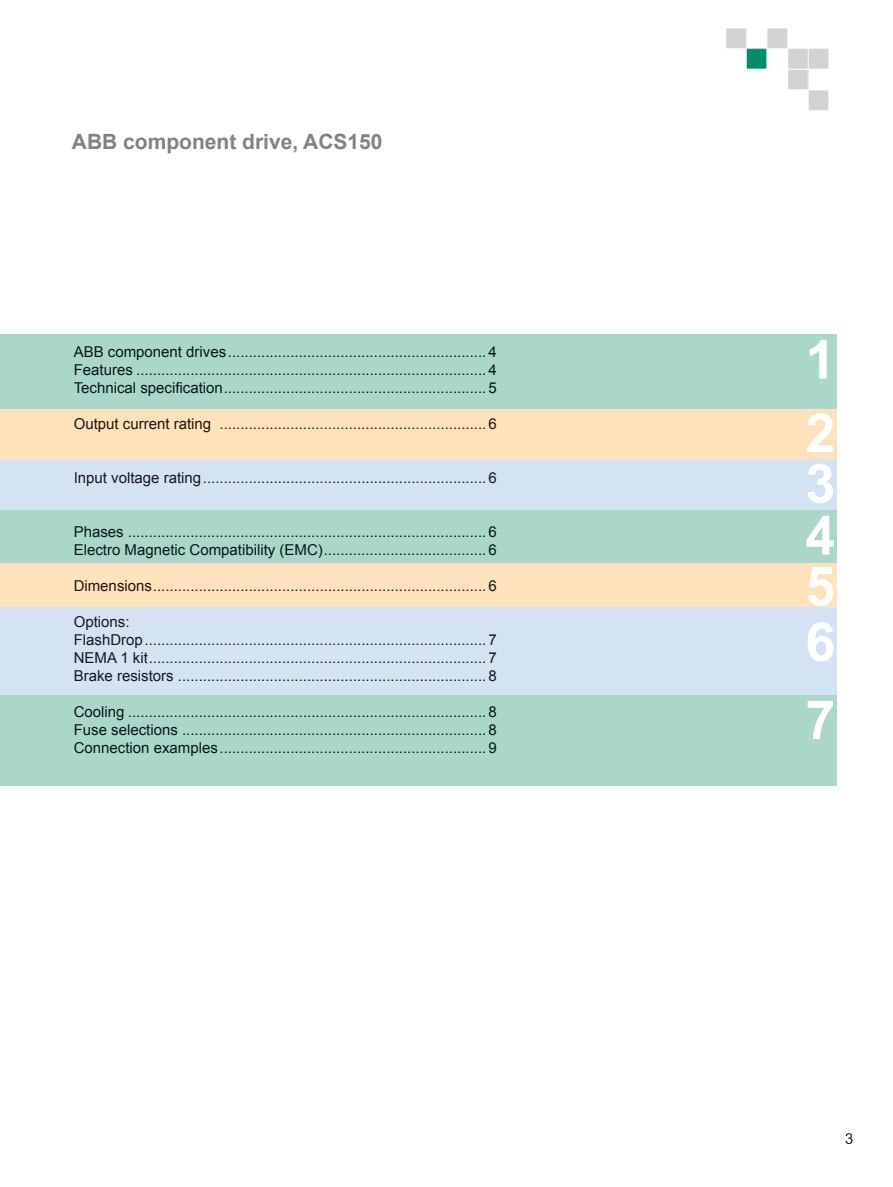
<style>
.page{position:relative;width:893px;height:1187px;background:#fff}
.page>*{position:absolute;margin:0;border:0;box-sizing:border-box;transform-origin:0 0}
.t1{font:700 54px/51.3px "Arial";color:#fff}
.t2{font:700 21px "Arial";color:#808285}
.t3{font:15px/18px "Arial";color:#051815;text-align:justify}
.t4{font:15px/18px "Arial";color:#16171e}
.t5{font:15px "Arial";color:#201609}
</style>
<div class="page">
<svg style="left:726px;top:28px;width:103px;height:83px"></svg>
<svg style="left:845px;top:1133px;width:8px;height:10px"></svg>
<div style="left:0;top:457px;width:837px;height:53px;background:#d4e3f4"></div>
<div style="left:0;top:334px;width:837px;height:77px;background:#abd7cb"></div>
<div style="left:0;top:510px;width:837px;height:53px;background:#abd7cb"></div>
<div style="left:0;top:563px;width:837px;height:50px;background:#fee2bb"></div>
<div style="left:0;top:607px;width:837px;height:88px;background:#d4e3f4"></div>
<div style="left:0;top:409px;width:837px;height:49px;background:#fee2bb"></div>
<div style="left:0;top:694px;width:837px;height:91px;background:#abd7cb"></div>
<h2 class="t2" style="left:72px;top:128px;width:312px">ABB component drive, ACS150</h2>
<p class="t3" style="left:74px;top:342px;width:424px">ABB component drives ..............................................................4<br>Features ....................................................................................4<br>Technical specification ...............................................................5</p>
<p class="t5" style="left:74px;top:414px;width:424px">Output current rating ................................................................6</p>
<p class="t4" style="left:74px;top:468px;width:424px">Input voltage rating ....................................................................6</p>
<p class="t3" style="left:74px;top:522px;width:424px">Phases ......................................................................................6<br>Electro Magnetic Compatibility (EMC) .......................................6</p>
<p class="t5" style="left:74px;top:576px;width:424px">Dimensions ................................................................................6</p>
<p class="t4" style="left:74px;top:612px;width:424px">Options:<br>FlashDrop ..................................................................................7<br>NEMA 1 kit .................................................................................7<br>Brake resistors ..........................................................................8</p>
<p class="t3" style="left:74px;top:702px;width:424px">Cooling ......................................................................................8<br>Fuse selections .........................................................................8<br>Connection examples ................................................................9</p>
<h1 class="t1" style="left:805px;top:325px;width:32px;line-height:73.3px">1<br>2</h1>
<h1 class="t1" style="left:805px;top:460px;width:32px;text-align:justify">3<br>4<br>5</h1>
<h1 class="t1" style="left:805px;top:604px;width:32px;line-height:78.2px">6<br>7</h1>
</div>
